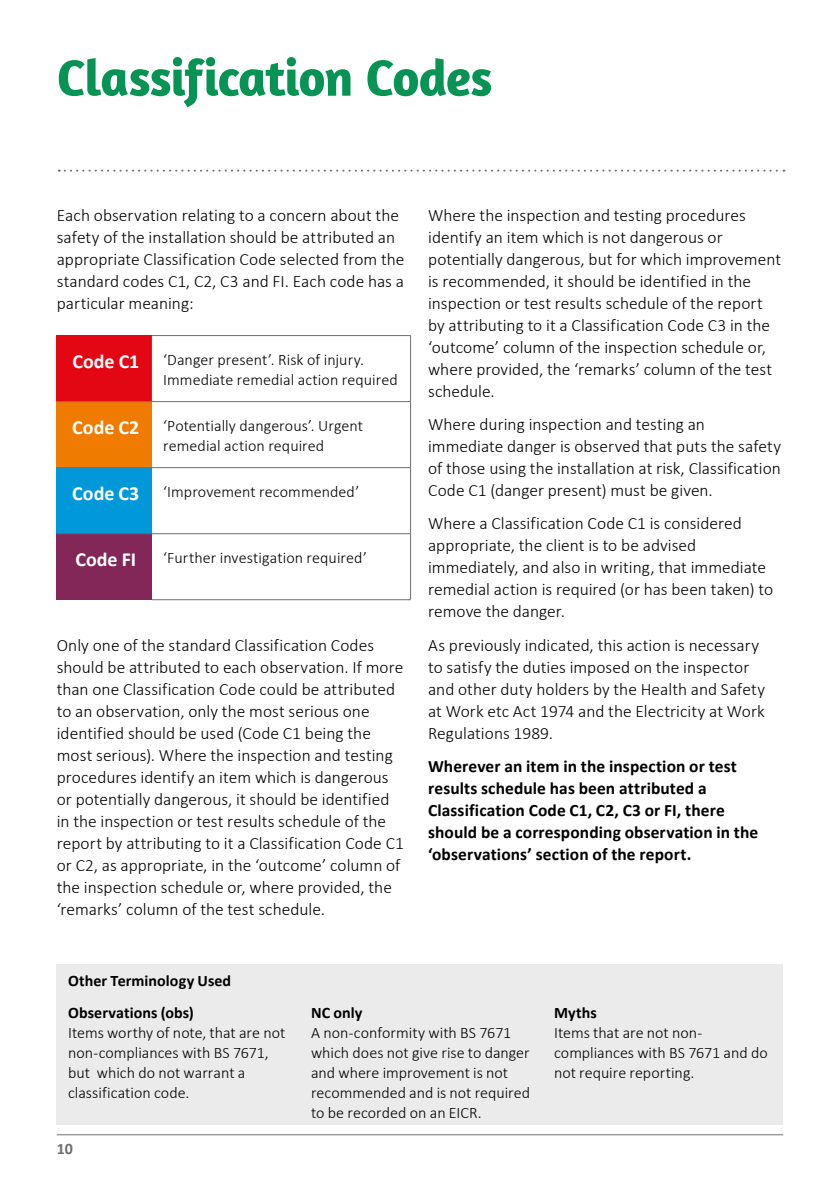
<style>
.page{position:relative;width:840px;height:1191px;background:#fff}
.page>*{position:absolute;margin:0;border:0;box-sizing:border-box;transform-origin:0 0}
.t1{font:700 52px "Amaranth";letter-spacing:-.02em;color:#079354}
.t2{font:700 20px "Calibri";letter-spacing:-.005em;color:#fff}
.t3{font:300 17.4px/22px "Calibri";color:#000}
.t4{font:700 17.4px/22px "Calibri";letter-spacing:.005em;color:#000}
.t5{font:300 16px/20px "Calibri";color:#000}
.t6{font:700 16px "Calibri";letter-spacing:.005em;color:#000}
.t7{font:700 16px "Calibri";color:#706f6f}
.s1{font-weight:700;font-size:20px;color:#fff}
</style>
<div class="page">
<hr style="left:57px;top:1134px;width:725px;height:1px;background:#706f6f">
<svg style="left:59px;top:170px;width:725px;height:2px"></svg>
<div style="left:57px;top:964px;width:725px;height:160px;background:#ebebeb"></div>
<div style="left:56px;top:335px;width:96px;height:66px;background:#e30613"></div>
<svg style="left:152px;top:336px;width:258px;height:199px"></svg>
<div style="left:56px;top:401px;width:96px;height:66px;background:#ef7b00"></div>
<div style="left:56px;top:467px;width:96px;height:66px;background:#0098d8"></div>
<div style="left:56px;top:533px;width:96px;height:67px;background:#822758"></div>
<hr style="left:56px;top:401px;width:96px;height:1px;background:#706f6f">
<hr style="left:152px;top:401px;width:258px;height:1px;background:#706f6f">
<hr style="left:56px;top:467px;width:96px;height:1px;background:#706f6f">
<hr style="left:152px;top:467px;width:258px;height:1px;background:#706f6f">
<hr style="left:56px;top:533px;width:96px;height:1px;background:#706f6f">
<hr style="left:152px;top:533px;width:258px;height:1px;background:#706f6f">
<hr style="left:152px;top:335px;width:258px;height:1px;background:#706f6f">
<hr style="left:410px;top:336px;width:1px;height:65px;background:#706f6f">
<hr style="left:410px;top:402px;width:1px;height:65px;background:#706f6f">
<hr style="left:410px;top:468px;width:1px;height:65px;background:#706f6f">
<hr style="left:410px;top:534px;width:1px;height:65px;background:#706f6f">
<hr style="left:152px;top:599px;width:258px;height:1px;background:#706f6f">
<h1 class="t1" style="left:57px;top:45px;width:437px">Classification Codes</h1>
<p class="t3" style="left:57px;top:204px;width:349px">Each observation relating to a concern about the safety of the installation should be attributed an appropriate Classification Code selected from the standard codes C1, C2, C3 and FI. Each code has a particular meaning:</p>
<p class="t3" style="left:428px;top:204px;width:354px">Where the inspection and testing procedures identify an item which is not dangerous or potentially dangerous, but for which improvement is recommended, it should be identified in the inspection or test results schedule of the report by attributing to it a Classification Code C3 in the ‘outcome’ column of the inspection schedule or, where provided, the ‘remarks’ column of the test schedule.</p>
<p class="t3" style="left:428px;top:413px;width:354px">Where during inspection and testing an immediate danger is observed that puts the safety of those using the installation at risk, Classification Code C1 (danger present) must be given.</p>
<p class="t3" style="left:428px;top:512px;width:346px">Where a Classification Code C1 is considered appropriate, the client is to be advised immediately, and also in writing, that immediate remedial action is required (or has been taken) to remove the danger.</p>
<p class="t3" style="left:428px;top:633px;width:338px">As previously indicated, this action is necessary to satisfy the duties imposed on the inspector and other duty holders by the Health and Safety at Work etc Act 1974 and the Electricity at Work Regulations 1989.</p>
<p class="t4" style="left:428px;top:754px;width:331px">Wherever an item in the inspection or test results schedule has been attributed a Classification Code C1, C2, C3 or FI, there should be a corresponding observation in the ‘observations’ section of the report.</p>
<p class="t5" style="left:163px;top:349px;width:236px;text-indent:-91px"><span class="s1">Code C1</span> ‘Danger present’. Risk of injury.<br>Immediate remedial action required</p>
<p class="t5" style="left:163px;top:415px;width:201px;text-indent:-91px"><span class="s1">Code C2</span> ‘Potentially dangerous’. Urgent remedial action required</p>
<p class="t5" style="left:72px;top:481px;width:288px"><span class="s1">Code C3</span> ‘Improvement recommended’</p>
<p class="t2" style="left:75px;top:546px;width:62px">Code FI</p>
<p class="t5" style="left:163px;top:547px;width:205px">‘Further investigation required’</p>
<p class="t3" style="left:57px;top:634px;width:348px">Only one of the standard Classification Codes should be attributed to each observation. If more than one Classification Code could be attributed to an observation, only the most serious one identified should be used (Code C1 being the most serious). Where the inspection and testing procedures identify an item which is dangerous or potentially dangerous, it should be identified in the inspection or test results schedule of the report by attributing to it a Classification Code C1 or C2, as appropriate, in the ‘outcome’ column of the inspection schedule or, where provided, the ‘remarks’ column of the test schedule.</p>
<p class="t6" style="left:68px;top:971px;width:164px">Other Terminology Used</p>
<p class="t6" style="left:68px;top:1002px;width:127px">Observations (obs)</p>
<p class="t5" style="left:68px;top:1022px;width:218px">Items worthy of note, that are not non-compliances with BS 7671, but which do not warrant a classification code.</p>
<p class="t7" style="left:57px;top:1138px;width:18px">10</p>
<p class="t6" style="left:311px;top:1002px;width:53px">NC only</p>
<p class="t5" style="left:311px;top:1022px;width:220px">A non-conformity with BS 7671 which does not give rise to danger and where improvement is not recommended and is not required to be recorded on an EICR.</p>
<p class="t6" style="left:553px;top:1002px;width:44px">Myths</p>
<p class="t5" style="left:553px;top:1022px;width:215px">Items that are not non&shy;compliances with BS 7671 and do not require reporting.</p>
</div>
